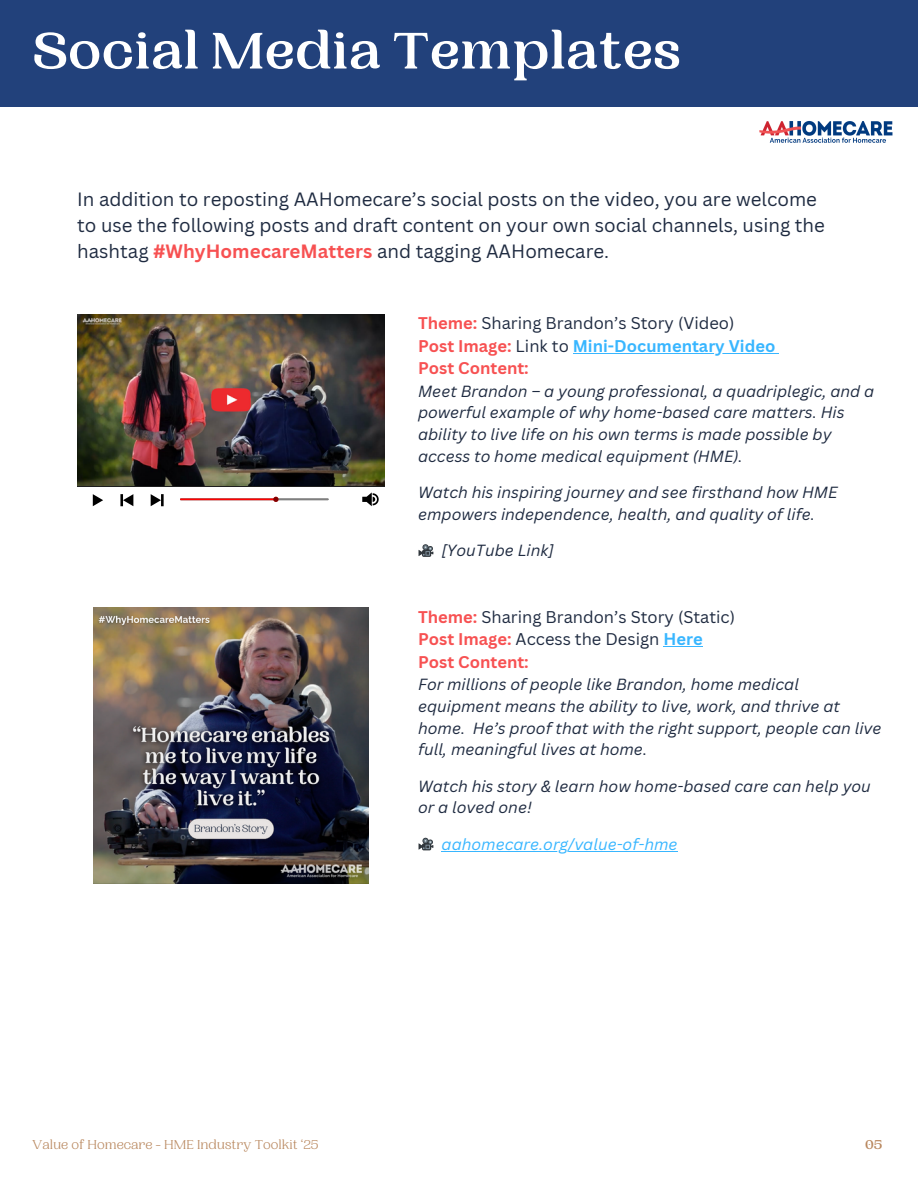
<style>
.page{position:relative;width:918px;height:1188px;background:#fff}
.page>*{position:absolute;margin:0;border:0;box-sizing:border-box;transform-origin:0 0}
.t1{font:700 54px "PP Woodland";color:#fff}
.t2{font:18.75px/25.8px "Canva Sans";color:#1f2b41}
.t3{font:16.5px/22.5px "Canva Sans";color:#1f2b41}
.t4{font:700 16.5px "Canva Sans";color:#f75152}
.t5{font:italic 15.75px/21.6px "Canva Sans";color:#1f2b41}
.t6{font:italic 15.75px "Canva Sans";color:#38b6ff}
.t7{font:13.5px "PP Woodland";color:#b9885f}
.t8{font:700 13.5px "PP Woodland";color:#b9885f}
.s1{font-weight:700;color:#f75152}
.s2{font-weight:700;color:#38b6ff}
</style>
<div class="page">
<div style="left:0;top:0;width:918px;height:107px;background:#22417b"></div>
<img style="left:760px;top:121px;width:132px;height:22px">
<svg style="left:93px;top:494px;width:10px;height:12px"></svg>
<svg style="left:120px;top:494px;width:13px;height:12px"></svg>
<svg style="left:151px;top:494px;width:13px;height:12px"></svg>
<svg style="left:362px;top:492px;width:17px;height:14px"></svg>
<svg style="left:180px;top:497px;width:149px;height:5px"></svg>
<img style="left:93px;top:608px;width:276px;height:275px">
<hr style="left:573px;top:353px;width:202px;height:1px;background:#38b6ff">
<hr style="left:663px;top:646px;width:40px;height:1px;background:#38b6ff">
<hr style="left:442px;top:851px;width:236px;height:1px;background:#38b6ff">
<img style="left:77px;top:314px;width:307px;height:171px">
<h2 class="t1" style="left:32px;top:20px;width:650px">Social Media Templates</h2>
<p class="t2" style="left:77px;top:186px;width:749px">In addition to reposting AAHomecare’s social posts on the video, you are welcome to use the following posts and draft content on your own social channels, using the hashtag <span class="s1">#WhyHomecareMatters</span> and tagging AAHomecare.</p>
<p class="t3" style="left:418px;top:312px;width:359px"><span class="s1">Theme:</span> Sharing Brandon’s Story (Video)<br><span class="s1">Post Image:</span> Link to <span class="s2">Mini-Documentary Video</span></p>
<h3 class="t4" style="left:418px;top:357px;width:112px">Post Content:</h3>
<h3 class="t5" style="left:418px;top:380px;width:458px">Meet Brandon – a young professional, a quadriplegic, and a powerful example of why home-based care matters. His ability to live life on his own terms is made possible by access to home medical equipment (HME).</h3>
<h3 class="t5" style="left:418px;top:481px;width:421px">Watch his inspiring journey and see firsthand how HME empowers independence, health, and quality of life.</h3>
<h3 class="t5" style="left:442px;top:539px;width:114px">[YouTube Link]</h3>
<h3 class="t3" style="left:418px;top:605px;width:318px"><span class="s1">Theme:</span> Sharing Brandon’s Story (Static)<br><span class="s1">Post Image:</span> Access the Design <span class="s2">Here<br></span><span class="s1">Post Content:</span></h3>
<h3 class="t5" style="left:418px;top:673px;width:465px">For millions of people like Brandon, home medical equipment means the ability to live, work, and thrive at home. He’s proof that with the right support, people can live full, meaningful lives at home.</h3>
<p class="t5" style="left:418px;top:775px;width:454px">Watch his story &amp; learn how home-based care can help you or a loved one!</p>
<h3 class="t6" style="left:442px;top:833px;width:238px">aahomecare.org/value-of-hme</h3>
<h1 class="t7" style="left:32px;top:1137px;width:288px">Value of Homecare - HME Industry Toolkit ‘25</h1>
<p class="t8" style="left:865px;top:1137px;width:19px">05</p>
</div>
